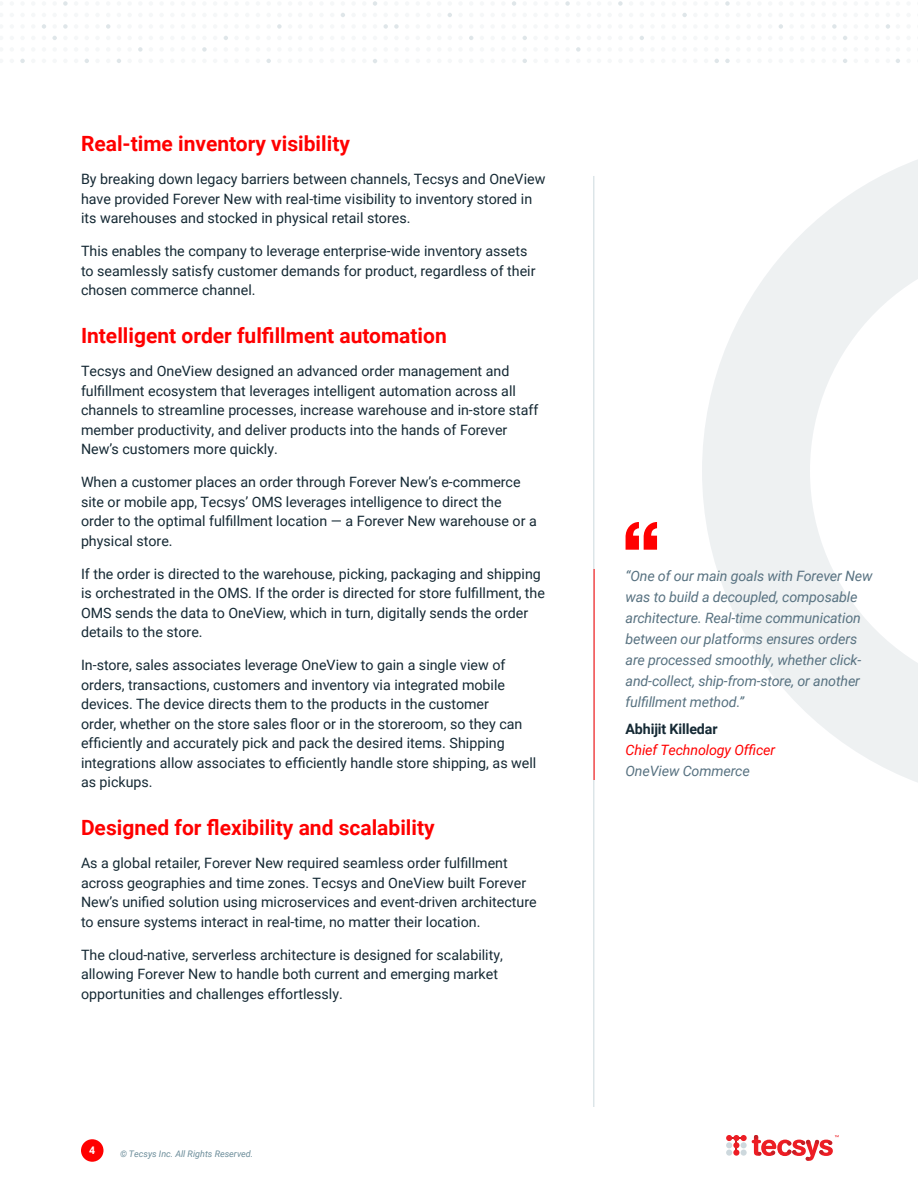
<style>
.page{position:relative;width:918px;height:1188px;background:#fff}
.page>*{position:absolute;margin:0;border:0;box-sizing:border-box;transform-origin:0 0}
.t1{font:700 21px "Roboto";color:#f00}
.t2{font:14.25px/19.5px "Roboto";color:#152934}
.t3{font:italic 14.25px/21px "Roboto";letter-spacing:-.01em;color:#587281}
.t4{font:italic 14.25px "Roboto";letter-spacing:-.01em;color:#f00}
.t5{font:700 14.25px "Roboto";letter-spacing:-.01em;color:#152934}
.t6{font:700 10.5px "Roboto";color:#fff}
.t7{font:italic 9px "Roboto";color:#6b8c99}
</style>
<div class="page">
<div style="left:81px;top:1139px;width:23px;height:23px;background:#f00;border-radius:50%"></div>
<svg style="left:138px;top:47px;width:5px;height:5px"></svg>
<svg style="left:106px;top:24px;width:4px;height:5px"></svg>
<svg style="left:63px;top:24px;width:5px;height:5px"></svg>
<svg style="left:63px;top:1px;width:5px;height:5px"></svg>
<svg style="left:117px;top:59px;width:4px;height:4px"></svg>
<svg style="left:85px;top:59px;width:4px;height:4px"></svg>
<svg style="left:52px;top:36px;width:5px;height:4px"></svg>
<svg style="left:42px;top:24px;width:4px;height:5px"></svg>
<svg style="left:20px;top:59px;width:5px;height:4px"></svg>
<svg style="left:277px;top:24px;width:5px;height:5px"></svg>
<svg style="left:266px;top:59px;width:5px;height:4px"></svg>
<svg style="left:224px;top:36px;width:4px;height:4px"></svg>
<svg style="left:202px;top:47px;width:5px;height:5px"></svg>
<svg style="left:394px;top:24px;width:5px;height:5px"></svg>
<svg style="left:373px;top:59px;width:4px;height:4px"></svg>
<svg style="left:373px;top:1px;width:4px;height:5px"></svg>
<svg style="left:383px;top:24px;width:5px;height:5px"></svg>
<svg style="left:341px;top:13px;width:4px;height:4px"></svg>
<svg style="left:576px;top:47px;width:5px;height:5px"></svg>
<svg style="left:565px;top:1px;width:5px;height:5px"></svg>
<svg style="left:512px;top:1px;width:4px;height:5px"></svg>
<svg style="left:469px;top:36px;width:4px;height:4px"></svg>
<svg style="left:448px;top:13px;width:4px;height:4px"></svg>
<svg style="left:523px;top:59px;width:4px;height:4px"></svg>
<svg style="left:523px;top:36px;width:4px;height:4px"></svg>
<svg style="left:725px;top:1px;width:5px;height:5px"></svg>
<svg style="left:640px;top:36px;width:4px;height:4px"></svg>
<svg style="left:725px;top:59px;width:5px;height:4px"></svg>
<svg style="left:715px;top:59px;width:4px;height:4px"></svg>
<svg style="left:682px;top:13px;width:5px;height:4px"></svg>
<svg style="left:618px;top:1px;width:5px;height:5px"></svg>
<svg style="left:886px;top:24px;width:4px;height:5px"></svg>
<svg style="left:843px;top:59px;width:4px;height:4px"></svg>
<svg style="left:843px;top:36px;width:4px;height:4px"></svg>
<svg style="left:832px;top:24px;width:5px;height:5px"></svg>
<svg style="left:779px;top:24px;width:4px;height:5px"></svg>
<svg style="left:896px;top:59px;width:4px;height:4px"></svg>
<hr style="left:593px;top:176px;width:1px;height:931px;background:#ccd9de">
<svg style="left:726px;top:1135px;width:107px;height:26px"></svg>
<svg style="left:702px;top:160px;width:216px;height:622px;fill:#eef1f2"></svg>
<hr style="left:594px;top:569px;width:1px;height:211px;background:#f00">
<svg style="left:625px;top:522px;width:32px;height:28px"></svg>
<h1 class="t1" style="left:81px;top:129px;width:270px">Real-time inventory visibility</h1>
<p class="t2" style="left:81px;top:169px;width:466px">By breaking down legacy barriers between channels, Tecsys and OneView have provided Forever New with real-time visibility to inventory stored in its warehouses and stocked in physical retail stores.</p>
<p class="t2" style="left:81px;top:241px;width:456px">This enables the company to leverage enterprise-wide inventory assets to seamlessly satisfy customer demands for product, regardless of their chosen commerce channel.</p>
<h1 class="t1" style="left:81px;top:321px;width:367px">Intelligent order fulfillment automation</h1>
<p class="t2" style="left:81px;top:361px;width:459px">Tecsys and OneView designed an advanced order management and fulfillment ecosystem that leverages intelligent automation across all channels to streamline processes, increase warehouse and in-store staff member productivity, and deliver products into the hands of Forever New’s customers more quickly.</p>
<p class="t2" style="left:81px;top:472px;width:457px">When a customer places an order through Forever New’s e-commerce site or mobile app, Tecsys’ OMS leverages intelligence to direct the order to the optimal fulfillment location — a Forever New warehouse or a physical store.</p>
<p class="t2" style="left:81px;top:564px;width:466px">If the order is directed to the warehouse, picking, packaging and shipping is orchestrated in the OMS. If the order is directed for store fulfillment, the OMS sends the data to OneView, which in turn, digitally sends the order details to the store.</p>
<p class="t2" style="left:81px;top:655px;width:457px">In-store, sales associates leverage OneView to gain a single view of orders, transactions, customers and inventory via integrated mobile devices. The device directs them to the products in the customer<br>order, whether on the store sales floor or in the storeroom, so they can efficiently and accurately pick and pack the desired items. Shipping integrations allow associates to efficiently handle store shipping, as well as pickups.</p>
<h1 class="t1" style="left:81px;top:813px;width:355px">Designed for flexibility and scalability</h1>
<p class="t2" style="left:81px;top:853px;width:457px">As a global retailer, Forever New required seamless order fulfillment across geographies and time zones. Tecsys and OneView built Forever New’s unified solution using microservices and event-driven architecture to ensure systems interact in real-time, no matter their location.</p>
<p class="t2" style="left:81px;top:945px;width:423px">The cloud-native, serverless architecture is designed for scalability, allowing Forever New to handle both current and emerging market opportunities and challenges effortlessly.</p>
<p class="t6" style="left:89px;top:1143px;width:8px">4</p>
<p class="t7" style="left:120px;top:1148px;width:135px">© Tecsys Inc. All Rights Reserved.</p>
<p class="t3" style="left:626px;top:565px;width:249px">“One of our main goals with Forever New was to build a decoupled, composable architecture. Real-time communication between our platforms ensures orders are processed smoothly, whether click&shy;and-collect, ship-from-store, or another fulfillment method.”</p>
<p class="t5" style="left:626px;top:719px;width:94px">Abhijit Killedar</p>
<p class="t4" style="left:626px;top:740px;width:151px">Chief Technology Officer</p>
<p class="t3" style="left:626px;top:760px;width:126px">OneView Commerce</p>
</div>
